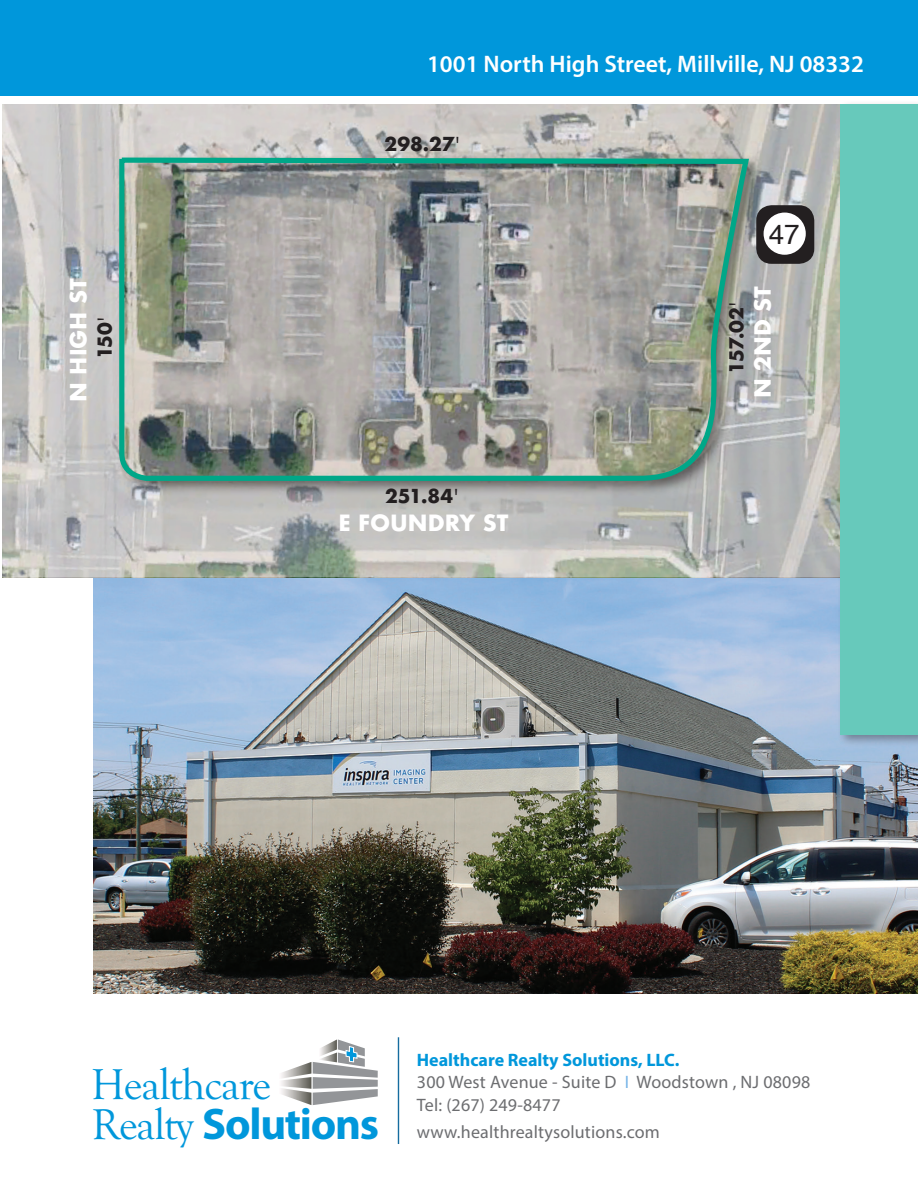
<style>
.page{position:relative;width:918px;height:1188px;background:#fff}
.page>*{position:absolute;margin:0;border:0;box-sizing:border-box;transform-origin:0 0}
.t1{font:44.4px/39.8px "Goudy Old Style T";letter-spacing:-.025em;color:#0097db}
.t2{font:27.75px "Helvetica";color:#231f20}
.t3{font:600 24px "Myriad Pro";color:#fff}
.t4{font:700 21.75px "Futura";color:#fff}
.t5{font:700 18.75px "Futura";color:#231f20}
.t6{font:18px "Myriad Pro";letter-spacing:.01em;color:#6c6d70}
.t7{font:700 18px "Myriad Pro";color:#0097db}
.s1{font-weight:400}
.s2{font-family:"Myriad Pro";font-weight:700}
.s3{color:#78b5e7}
</style>
<div class="page">
<div style="left:0;top:0;width:918px;height:95px;background:#0097db"></div>
<img style="left:93px;top:578px;width:825px;height:416px">
<svg style="left:2px;top:104px;width:835px;height:473px;background:#c0c0bd"></svg>
<div style="left:115px;top:153px;width:648px;height:343px;background:#231f20;opacity:.55"></div>
<svg style="left:117px;top:154px;width:634px;height:329px;background:#959d97"></svg>
<div style="left:758px;top:207px;width:55px;height:55px;background:#231f20;border-radius:14px"></div>
<div style="left:756px;top:205px;width:58px;height:59px;border:3px solid #231f20;border-radius:14px"></div>
<div style="left:764px;top:213px;width:42px;height:42px;background:#fff;border-radius:50%"></div>
<div style="left:837px;top:101px;width:81px;height:647px;background:#231f20;opacity:.4"></div>
<div style="left:840px;top:104px;width:78px;height:630px;background:#67c9bb"></div>
<svg style="left:281px;top:1039px;width:97px;height:66px"></svg>
<hr style="left:398px;top:1037px;width:1px;height:107px;background:#156c9f">
<p class="t3" style="left:427px;top:49px;width:438px">1001 North High Street, Millville, NJ 08332</p>
<p class="t4" style="left:63px;top:402px;width:125px;rotate:-90deg">N HIGH ST</p>
<p class="t5" style="left:91px;top:359px;width:44px;rotate:-90deg">150<span class="s1">'</span></p>
<p class="t5" style="left:385px;top:130px;width:77px">298.27<span class="s1">'</span></p>
<p class="t5" style="left:385px;top:482px;width:75px">251.84<span class="s1">'</span></p>
<p class="t4" style="left:338px;top:507px;width:172px">E FOUNDRY ST</p>
<p class="t2" style="left:769px;top:213px;width:32px">47</p>
<p class="t5" style="left:723px;top:374px;width:73px;rotate:-90deg">157.02<span class="s1">'</span></p>
<p class="t4" style="left:747px;top:398px;width:114px;rotate:-90deg">N 2ND ST</p>
<p class="t1" style="left:91px;top:1065px;width:290px">Healthcare<br>Realty <span class="s2">Solutions</span></p>
<p class="t7" style="left:417px;top:1048px;width:264px">Healthcare Realty Solutions, LLC.</p>
<p class="t6" style="left:417px;top:1071px;width:395px">300 West Avenue - Suite D <span class="s3">I</span> Woodstown , NJ 08098</p>
<p class="t6" style="left:417px;top:1093px;width:145px">Tel: (267) 249-8477</p>
<p class="t6" style="left:417px;top:1121px;width:244px">www.healthrealtysolutions.com</p>
</div>
